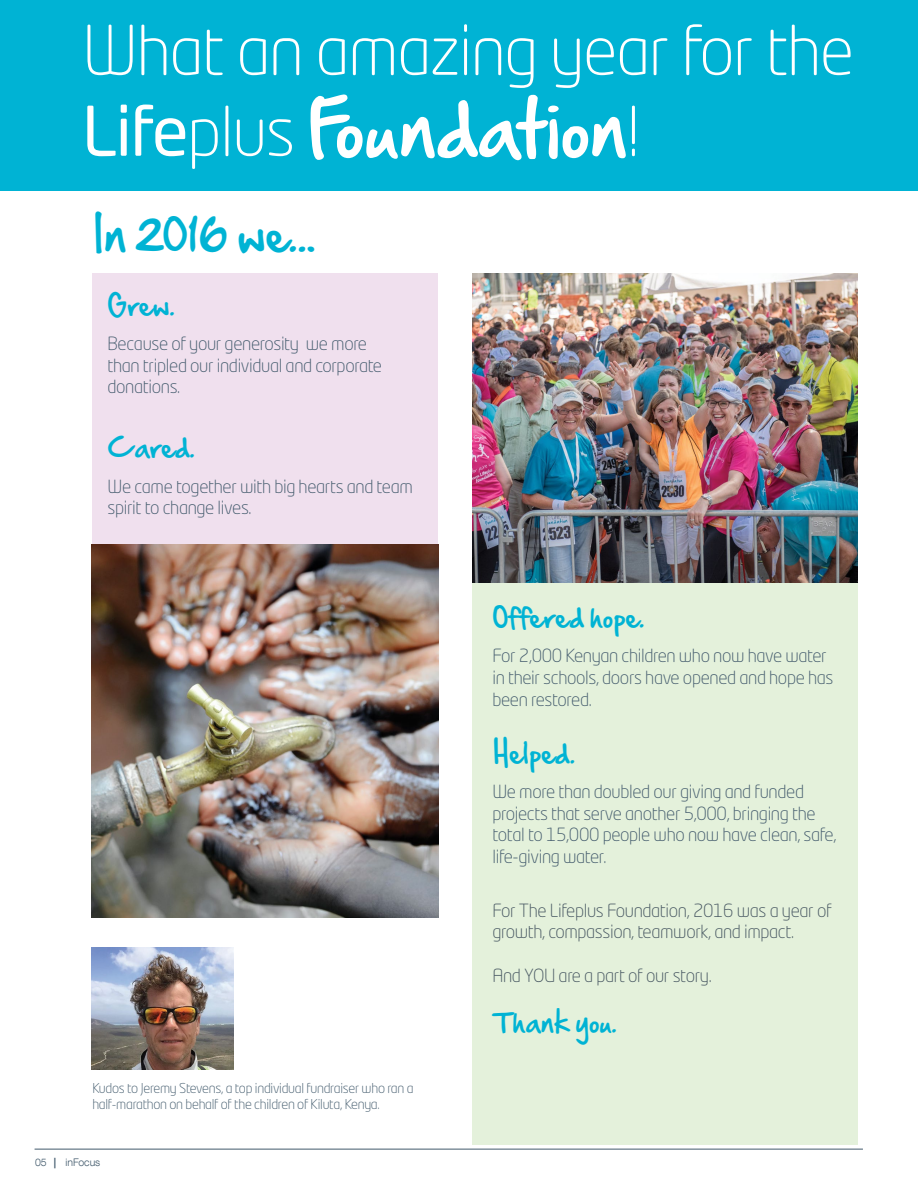
<style>
.page{position:relative;width:918px;height:1188px;background:#fff}
.page>*{position:absolute;margin:0;border:0;box-sizing:border-box;transform-origin:0 0}
.t1{font:300 67.5px "Neo Tech Pro";letter-spacing:-.02em;color:#fff}
.t2{font:67.5px "Lifeplus";letter-spacing:-.02em;color:#fff}
.t3{font:40.5px "Lifeplus";letter-spacing:-.02em;color:#00b3d4}
.t4{font:24px "Lifeplus";letter-spacing:-.02em;color:#00b3d4}
.t5{font:300 18px/21.6px "Neo Tech Pro";letter-spacing:-.02em;color:#425a6c}
.t6{font:300 18px/21.6px "Neo Tech Pro";letter-spacing:-.02em;color:#455560}
.t7{font:300 13.5px/16.2px "Neo Tech Pro";letter-spacing:-.02em;color:#425a6c}
.t8{font:300 10.5px "Helvetica Neue LT Com";color:#425a6c}
.s1{font-family:"Neo Tech Pro"}
.s2{font-family:"Neo Tech Pro";font-weight:300}
.s3{font-weight:700}
</style>
<div class="page">
<div style="left:0;top:0;width:918px;height:191px;background:#00b3d4"></div>
<div style="left:473px;top:582px;width:385px;height:563px;background:#e4f1db"></div>
<div style="left:92px;top:273px;width:346px;height:284px;background:#f0e0ee"></div>
<img style="left:91px;top:948px;width:142px;height:121px">
<img style="left:473px;top:273px;width:385px;height:309px">
<img style="left:91px;top:544px;width:347px;height:374px">
<hr style="left:35px;top:1149px;width:828px;height:1px;background:#425a6c">
<h1 class="t1" style="left:82px;top:10px;width:774px">What an amazing year for the</h1>
<h1 class="t2" style="left:82px;top:93px;width:560px"><span class="s1">Life</span><span class="s2">plus</span> Foundation<span class="s2">!</span></h1>
<h2 class="t3" style="left:92px;top:213px;width:225px">In 2016 we…</h2>
<h3 class="t4" style="left:108px;top:293px;width:69px">Grew.</h3>
<p class="t5" style="left:108px;top:333px;width:276px">Because of your generosity we more than tripled our individual and corporate donations.</p>
<h3 class="t4" style="left:108px;top:435px;width:89px">Cared.</h3>
<p class="t5" style="left:108px;top:475px;width:307px">We came together with big hearts and team spirit to change lives.</p>
<p class="t7" style="left:92px;top:1080px;width:323px">Kudos to Jeremy Stevens, a top individual fundraiser who ran a half-marathon on behalf of the children of Kiluta, Kenya.</p>
<p class="t8" style="left:35px;top:1156px;width:67px">05 <span class="s3">|</span> inFocus</p>
<h3 class="t4" style="left:492px;top:605px;width:154px">Offered hope.</h3>
<p class="t5" style="left:492px;top:645px;width:343px">For 2,000 Kenyan children who now have water in their schools, doors have opened and hope has been restored.</p>
<h3 class="t4" style="left:492px;top:741px;width:84px">Helped.</h3>
<p class="t5" style="left:492px;top:781px;width:346px">We more than doubled our giving and funded projects that serve another 5,000, bringing the total to 15,000 people who now have clean, safe, life-giving water.</p>
<p class="t6" style="left:492px;top:899px;width:341px">For The Lifeplus Foundation, 2016 was a year of growth, compassion, teamwork, and impact.</p>
<p class="t6" style="left:492px;top:964px;width:221px">And YOU are a part of our story.</p>
<h3 class="t4" style="left:492px;top:1010px;width:126px">Thank you.</h3>
</div>
